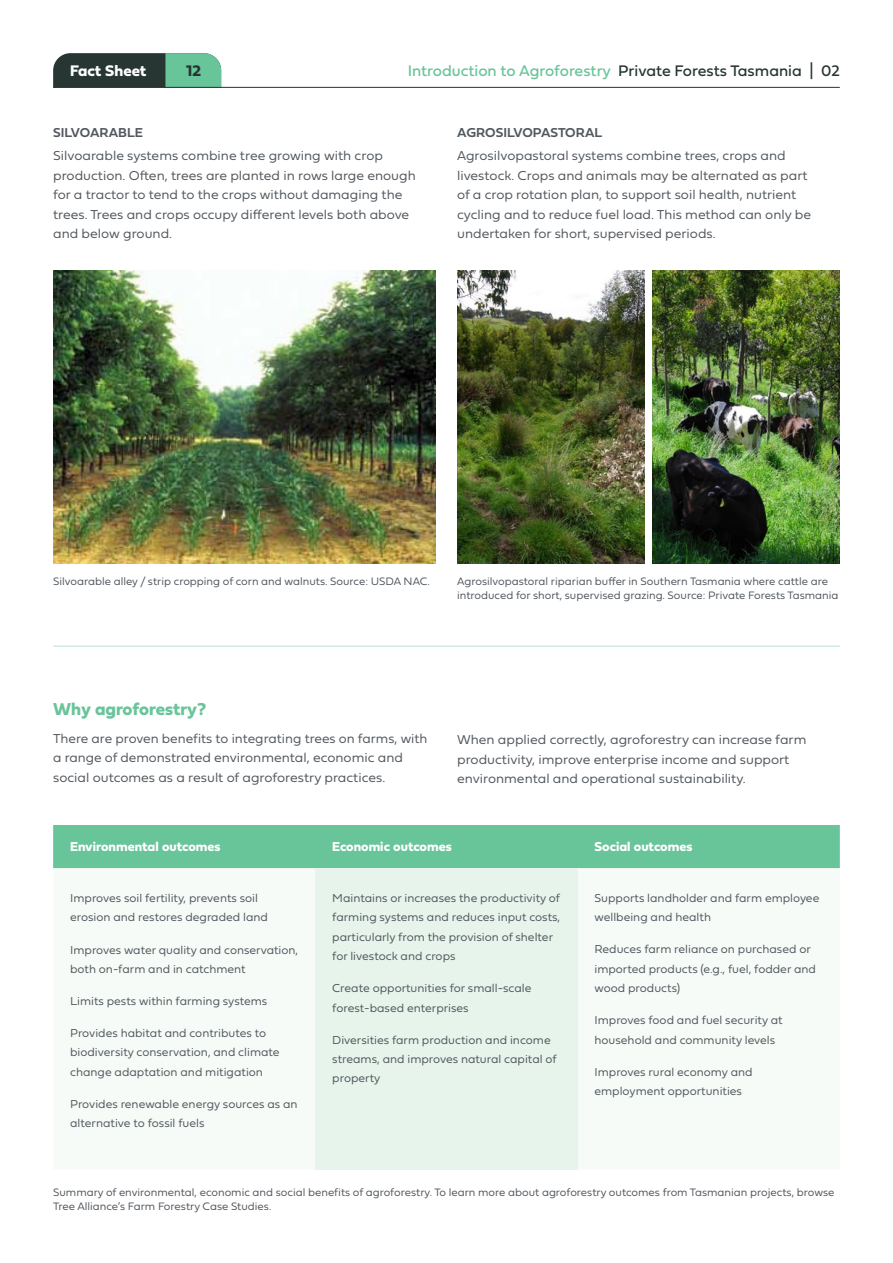
<style>
.page{position:relative;width:893px;height:1263px;background:#fff}
.page>*{position:absolute;margin:0;border:0;box-sizing:border-box;transform-origin:0 0}
.t1{font:18px "Fieldwork Geo Bold";color:#68c499}
.t2{font:16.05px "Fieldwork Geo Regular";color:#68c499}
.t3{font:16.05px "Fieldwork Geo Bold";color:#fff}
.t4{font:16.05px "Fieldwork Geo Bold";color:#273633}
.t5{font:13.5px/19.4px "Fieldwork Geo Light";color:#52585e}
.t6{font:13.5px "Fieldwork Geo Bold";color:#fff}
.t7{font:13.5px "Fieldwork Geo Demibold";color:#52585e}
.t8{font:12px/19.4px "Fieldwork Geo Light";color:#52585e}
.t9{font:11.25px/13.5px "Fieldwork Geo Light";color:#52585e}
.s1{color:#273633}
</style>
<div class="page">
<svg style="left:53px;top:53px;width:168px;height:34px;background:#416858"></svg>
<hr style="left:53px;top:87px;width:787px;height:1px;background:#273633">
<hr style="left:53px;top:646px;width:787px;height:1px;background:#68c499">
<div style="left:53px;top:825px;width:787px;height:43px;background:#68c499"></div>
<div style="left:315px;top:868px;width:262px;height:301px;background:#e7f4ec"></div>
<img style="left:53px;top:270px;width:383px;height:293px">
<img style="left:457px;top:270px;width:187px;height:293px">
<img style="left:652px;top:270px;width:188px;height:293px">
<h2 class="t3" style="left:70px;top:58px;width:78px">Fact Sheet</h2>
<h2 class="t4" style="left:186px;top:58px;width:16px">12</h2>
<h2 class="t2" style="left:408px;top:58px;width:434px">Introduction to Agroforestry <span class="s1">Private Forests Tasmania | 02</span></h2>
<p class="t7" style="left:53px;top:122px;width:91px">SILVOARABLE</p>
<p class="t5" style="left:53px;top:146px;width:364px">Silvoarable systems combine tree growing with crop production. Often, trees are planted in rows large enough for a tractor to tend to the crops without damaging the trees. Trees and crops occupy different levels both above and below ground.</p>
<p class="t7" style="left:457px;top:122px;width:147px">AGROSILVOPASTORAL</p>
<p class="t5" style="left:457px;top:146px;width:355px">Agrosilvopastoral systems combine trees, crops and livestock. Crops and animals may be alternated as part of a crop rotation plan, to support soil health, nutrient cycling and to reduce fuel load. This method can only be undertaken for short, supervised periods.</p>
<p class="t9" style="left:53px;top:574px;width:378px">Silvoarable alley / strip cropping of corn and walnuts. Source: USDA NAC.</p>
<p class="t9" style="left:457px;top:574px;width:383px">Agrosilvopastoral riparian buffer in Southern Tasmania where cattle are introduced for short, supervised grazing. Source: Private Forests Tasmania</p>
<h1 class="t1" style="left:53px;top:695px;width:154px">Why agroforestry?</h1>
<p class="t5" style="left:53px;top:728px;width:376px">There are proven benefits to integrating trees on farms, with a range of demonstrated environmental, economic and social outcomes as a result of agroforestry practices.</p>
<p class="t5" style="left:457px;top:729px;width:351px">When applied correctly, agroforestry can increase farm productivity, improve enterprise income and support environmental and operational sustainability.</p>
<p class="t6" style="left:70px;top:836px;width:152px">Environmental outcomes</p>
<p class="t6" style="left:332px;top:836px;width:121px">Economic outcomes</p>
<p class="t6" style="left:594px;top:836px;width:99px">Social outcomes</p>
<p class="t8" style="left:70px;top:888px;width:199px">Improves soil fertility, prevents soil erosion and restores degraded land</p>
<p class="t8" style="left:70px;top:939px;width:230px">Improves water quality and conservation, both on-farm and in catchment</p>
<p class="t8" style="left:70px;top:991px;width:199px">Limits pests within farming systems</p>
<p class="t8" style="left:70px;top:1023px;width:211px">Provides habitat and contributes to biodiversity conservation, and climate change adaptation and mitigation</p>
<p class="t8" style="left:70px;top:1093px;width:229px">Provides renewable energy sources as an alternative to fossil fuels</p>
<p class="t8" style="left:332px;top:888px;width:229px">Maintains or increases the productivity of farming systems and reduces input costs, particularly from the provision of shelter for livestock and crops</p>
<p class="t8" style="left:332px;top:978px;width:201px">Create opportunities for small-scale forest-based enterprises</p>
<p class="t8" style="left:332px;top:1029px;width:226px">Diversities farm production and income streams, and improves natural capital of property</p>
<p class="t8" style="left:594px;top:888px;width:226px">Supports landholder and farm employee wellbeing and health</p>
<p class="t8" style="left:594px;top:939px;width:223px">Reduces farm reliance on purchased or imported products (e.g., fuel, fodder and wood products)</p>
<p class="t8" style="left:594px;top:1010px;width:190px">Improves food and fuel security at household and community levels</p>
<p class="t8" style="left:594px;top:1061px;width:160px">Improves rural economy and employment opportunities</p>
<p class="t9" style="left:53px;top:1185px;width:783px">Summary of environmental, economic and social benefits of agroforestry. To learn more about agroforestry outcomes from Tasmanian projects, browse<br>Tree Alliance’s Farm Forestry Case Studies.</p>
</div>
